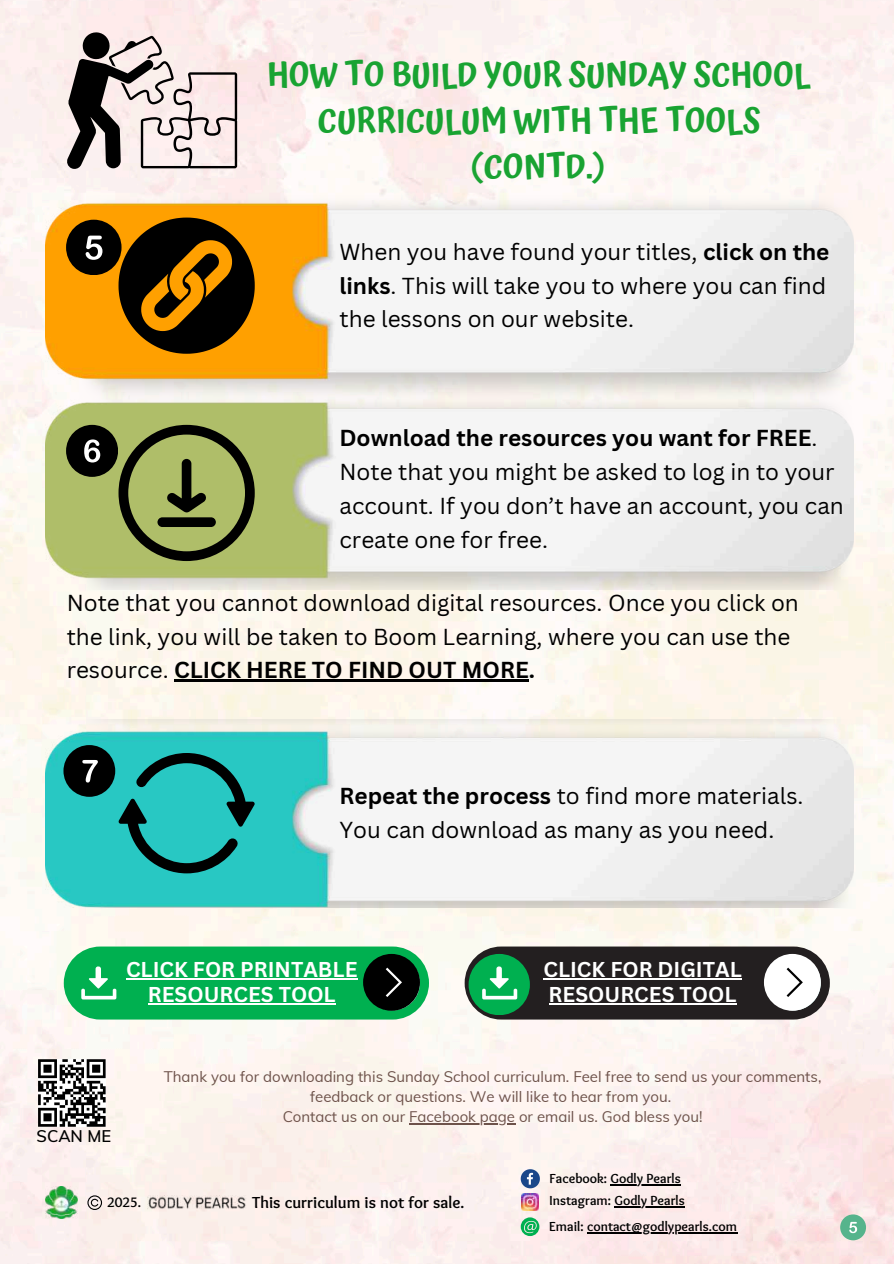
<style>
.page{position:relative;width:894px;height:1264px;background:#fff}
.page>*{position:absolute;margin:0;border:0;box-sizing:border-box;transform-origin:0 0}
.t1{font:600 33px/46.2px "Atma";color:#19a332;text-align:center}
.t2{font:22.5px/33.8px "Canva Sans";color:#000}
.t3{font:700 20.85px/24.8px "Canva Sans";color:#fff}
.t4{font:700 16.65px "Sukar";color:#000}
.t5{font:600 16.5px "Muli";color:#000}
.t6{font:15px/20.2px "Muli";color:#6d524a;text-align:center}
.t7{font:700 14.25px "Sukar";color:#000}
.t8{font:700 13.65px/22.4px "Sukar";color:#000}
.s1{font-weight:700}
</style>
<div class="page">
<img style="left:0;top:0;width:893px;height:1263px">
<svg style="left:87px;top:1195px;width:15px;height:14px"></svg>
<img style="left:147px;top:1195px;width:99px;height:14px">
<img style="left:46px;top:1186px;width:31px;height:32px">
<svg style="left:520px;top:1217px;width:19px;height:18px"></svg>
<hr style="left:587px;top:1232px;width:149px;height:1px;background:#000">
<svg style="left:520px;top:1169px;width:19px;height:19px"></svg>
<hr style="left:610px;top:1184px;width:70px;height:1px;background:#000">
<img style="left:521px;top:1193px;width:17px;height:17px">
<hr style="left:614px;top:1206px;width:70px;height:1px;background:#000">
<div style="left:839px;top:1214px;width:26px;height:26px;background:#56b48c;border-radius:50%"></div>
<svg style="left:849px;top:1221px;width:7px;height:12px"></svg>
<svg style="left:38px;top:1059px;width:68px;height:67px"></svg>
<hr style="left:87px;top:1123px;width:19px;height:3px;background:#000">
<hr style="left:409px;top:1123px;width:106px;height:1px;background:#6d524a">
<img style="left:46px;top:196px;width:807px;height:393px">
<img style="left:46px;top:719px;width:807px;height:188px">
<svg style="left:118px;top:217px;width:137px;height:137px;background:#653f00"></svg>
<svg style="left:118px;top:425px;width:137px;height:136px;background:#818c4d"></svg>
<div style="left:157px;top:517px;width:59px;height:10px;background:#000;border-radius:5px"></div>
<svg style="left:118px;top:753px;width:137px;height:120px;background:#1f9c98"></svg>
<div style="left:64px;top:946px;width:364px;height:73px;background:#00b050;border-radius:36px"></div>
<svg style="left:365px;top:955px;width:55px;height:55px"></svg>
<svg style="left:81px;top:966px;width:35px;height:33px"></svg>
<div style="left:464px;top:946px;width:365px;height:73px;background:#231f20;border-radius:36px"></div>
<svg style="left:765px;top:955px;width:55px;height:55px"></svg>
<div style="left:468px;top:953px;width:61px;height:61px;background:#00b050;border-radius:50%"></div>
<svg style="left:482px;top:966px;width:35px;height:33px"></svg>
<hr style="left:543px;top:978px;width:198px;height:1px;background:#fff">
<hr style="left:548px;top:1003px;width:188px;height:1px;background:#fff">
<svg style="left:66px;top:32px;width:171px;height:137px"></svg>
<div style="left:66px;top:220px;width:55px;height:55px;background:#000;border-radius:50%"></div>
<svg style="left:86px;top:235px;width:16px;height:25px"></svg>
<div style="left:66px;top:425px;width:52px;height:51px;background:#000;border-radius:50%"></div>
<svg style="left:84px;top:439px;width:16px;height:23px"></svg>
<div style="left:63px;top:745px;width:52px;height:51px;background:#000;border-radius:50%"></div>
<svg style="left:82px;top:760px;width:16px;height:22px"></svg>
<hr style="left:174px;top:679px;width:354px;height:2px;background:#000">
<hr style="left:126px;top:978px;width:231px;height:1px;background:#fff">
<hr style="left:148px;top:1003px;width:187px;height:1px;background:#fff">
<h1 class="t1" style="left:267px;top:53px;width:544px">HOW TO BUILD YOUR SUNDAY SCHOOL<br>CURRICULUM WITH THE TOOLS (CONTD.)</h1>
<p class="t2" style="left:339px;top:235px;width:491px">When you have found your titles, <span class="s1">click on the links</span>. This will take you to where you can find the lessons on our website.</p>
<p class="t2" style="left:339px;top:421px;width:506px"><span class="s1">Download the resources you want for FREE</span>.<br>Note that you might be asked to log in to your account. If you don’t have an account, you can create one for free.</p>
<p class="t2" style="left:67px;top:586px;width:733px">Note that you cannot download digital resources. Once you click on the link, you will be taken to Boom Learning, where you can use the resource. <span class="s1">CLICK HERE TO FIND OUT MORE.</span></p>
<p class="t2" style="left:339px;top:779px;width:465px"><span class="s1">Repeat the process</span> to find more materials.<br>You can download as many as you need.</p>
<p class="t3" style="left:126px;top:957px;width:233px;text-align:center">CLICK FOR PRINTABLE<br>RESOURCES TOOL</p>
<p class="t3" style="left:543px;top:957px;width:200px">CLICK FOR DIGITAL<br>RESOURCES TOOL</p>
<p class="t5" style="left:37px;top:1123px;width:76px">SCAN ME</p>
<p class="t6" style="left:164px;top:1065px;width:659px">Thank you for downloading this Sunday School curriculum. Feel free to send us your comments, feedback or questions. We will like to hear from you.<br>Contact us on our Facebook page or email us. God bless you!</p>
<p class="t7" style="left:107px;top:1194px;width:35px">2025.</p>
<p class="t4" style="left:252px;top:1192px;width:214px">This curriculum is not for sale.</p>
<p class="t8" style="left:549px;top:1168px;width:137px">Facebook: Godly Pearls<br>Instagram: Godly Pearls</p>
<p class="t8" style="left:549px;top:1216px;width:189px">Email: contact@godlypearls.com</p>
</div>
